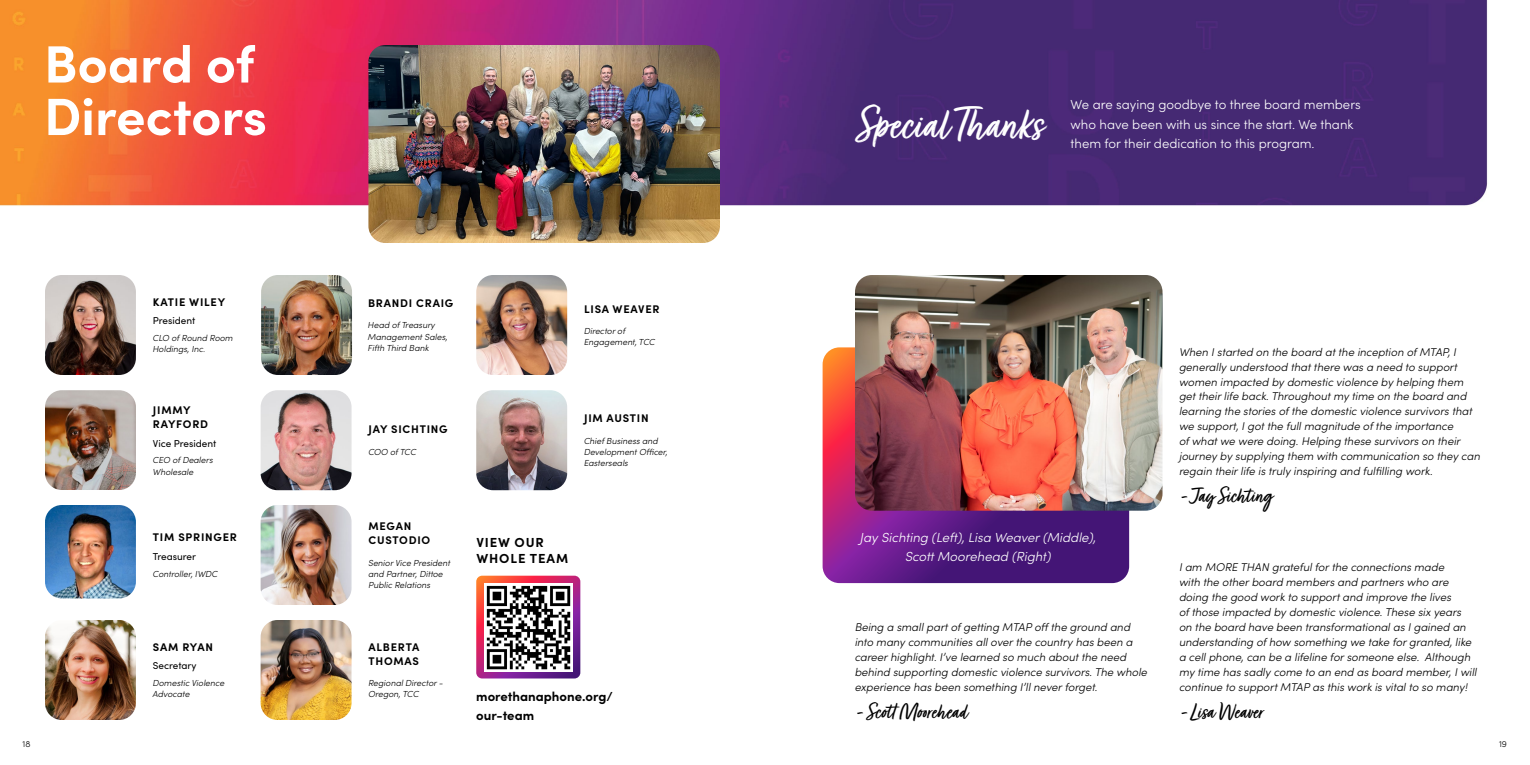
<style>
.page{position:relative;width:1530px;height:765px;background:#fff}
.page>*{position:absolute;margin:0;border:0;box-sizing:border-box;transform-origin:0 0}
.t1{font:700 52.5px/52.5px "Sofia Pro";color:#fff}
.t2{font:50px "Turbinado Pro";color:#fff}
.t3{font:23.75px "Turbinado Pro";color:#000}
.t4{font:300 13.12px/19.4px "Sofia Pro";color:#fff}
.t5{font:italic 300 13.12px/19.4px "Sofia Pro";color:#fff;text-align:center}
.t6{font:700 13.12px/19.4px "Sofia Pro";color:#000}
.t7{font:700 13.12px/16.2px "Sofia Pro";letter-spacing:.07em;color:#000}
.t8{font:italic 300 11.25px/15px "Sofia Pro";color:#000}
.t9{font:700 11.12px/14.1px "Sofia Pro";letter-spacing:.07em;color:#000}
.t10{font:10px "Sofia Pro";color:#000}
.t11{font:italic 300 8.75px/11.2px "Sofia Pro";color:#000}
.t12{font:300 8.75px "Sofia Pro";color:#000}
</style>
<div class="page">
<img style="left:0;top:0;width:1488px;height:706px">
<svg style="left:823px;top:347px;width:306px;height:236px;background:#772177"></svg>
<img style="left:855px;top:275px;width:308px;height:236px">
<img style="left:45px;top:275px;width:91px;height:100px">
<img style="left:45px;top:390px;width:91px;height:100px">
<img style="left:45px;top:505px;width:91px;height:94px">
<img style="left:45px;top:620px;width:91px;height:100px">
<img style="left:261px;top:275px;width:91px;height:100px">
<img style="left:261px;top:390px;width:91px;height:100px">
<img style="left:261px;top:505px;width:91px;height:100px">
<img style="left:261px;top:620px;width:91px;height:100px">
<img style="left:476px;top:275px;width:91px;height:100px">
<img style="left:476px;top:390px;width:91px;height:100px">
<img style="left:368px;top:45px;width:352px;height:198px">
<svg style="left:476px;top:576px;width:104px;height:103px;background:#ba4079"></svg>
<img style="left:484px;top:583px;width:88px;height:88px">
<h1 class="t1" style="left:44px;top:34px;width:225px">Board of<br>Directors</h1>
<p class="t9" style="left:153px;top:294px;width:74px">KATIE WILEY</p>
<p class="t10" style="left:153px;top:313px;width:44px">President</p>
<p class="t11" style="left:153px;top:332px;width:82px">CLO of Round Room<br>Holdings, Inc.</p>
<p class="t9" style="left:153px;top:402px;width:57px">JIMMY<br>RAYFORD</p>
<p class="t10" style="left:153px;top:436px;width:65px">Vice President</p>
<p class="t11" style="left:153px;top:454px;width:62px">CEO of Dealers<br>Wholesale</p>
<p class="t9" style="left:153px;top:529px;width:86px">TIM SPRINGER</p>
<p class="t10" style="left:153px;top:549px;width:45px">Treasurer</p>
<p class="t11" style="left:153px;top:568px;width:67px">Controller, IWDC</p>
<p class="t9" style="left:153px;top:639px;width:62px">SAM RYAN</p>
<p class="t10" style="left:153px;top:658px;width:45px">Secretary</p>
<p class="t11" style="left:153px;top:677px;width:73px">Domestic Violence<br>Advocate</p>
<p class="t9" style="left:368px;top:295px;width:87px">BRANDI CRAIG</p>
<p class="t11" style="left:368px;top:319px;width:81px">Head of Treasury<br>Management Sales,<br>Fifth Third Bank</p>
<p class="t9" style="left:584px;top:301px;width:77px">LISA WEAVER</p>
<p class="t11" style="left:584px;top:325px;width:73px">Director of<br>Engagement, TCC</p>
<p class="t9" style="left:369px;top:422px;width:81px">JAY SICHTING</p>
<p class="t11" style="left:368px;top:446px;width:49px">COO of TCC</p>
<p class="t9" style="left:369px;top:518px;width:63px">MEGAN<br>CUSTODIO</p>
<p class="t11" style="left:368px;top:556px;width:84px">Senior Vice President and Partner, Dittoe<br>Public Relations</p>
<p class="t9" style="left:369px;top:639px;width:52px">ALBERTA<br>THOMAS</p>
<p class="t11" style="left:368px;top:677px;width:76px">Regional Director -<br>Oregon, TCC</p>
<p class="t9" style="left:584px;top:410px;width:66px">JIM AUSTIN</p>
<p class="t11" style="left:584px;top:434px;width:85px">Chief Business and<br>Development Officer,<br>Easterseals</p>
<p class="t7" style="left:476px;top:533px;width:93px">VIEW OUR<br>WHOLE TEAM</p>
<p class="t6" style="left:476px;top:685px;width:138px">morethanaphone.org/ our-team</p>
<h2 class="t2" style="left:855px;top:97px;width:190px">Special Thanks</h2>
<p class="t4" style="left:1071px;top:94px;width:292px">We are saying goodbye to three board members who have been with us since the start. We thank them for their dedication to this program.</p>
<p class="t8" style="left:1179px;top:343px;width:303px">When I started on the board at the inception of MTAP, I generally understood that there was a need to support women impacted by domestic violence by helping them get their life back. Throughout my time on the board and learning the stories of the domestic violence survivors that we support, I got the full magnitude of the importance<br>of what we were doing. Helping these survivors on their journey by supplying them with communication so they can regain their life is truly inspiring and fulfilling work.</p>
<h3 class="t3" style="left:1179px;top:483px;width:95px">- Jay Sichting</h3>
<p class="t5" style="left:860px;top:527px;width:238px">Jay Sichting (Left), Lisa Weaver (Middle),<br>Scott Moorehead (Right)</p>
<p class="t8" style="left:855px;top:619px;width:294px">Being a small part of getting MTAP off the ground and into many communities all over the country has been a career highlight. I’ve learned so much about the need behind supporting domestic violence survivors. The whole experience has been something I’ll never forget.</p>
<h3 class="t3" style="left:855px;top:699px;width:114px">- ScottMoorehead</h3>
<p class="t8" style="left:1179px;top:559px;width:299px">I am MORE THAN grateful for the connections made<br>with the other board members and partners who are doing the good work to support and improve the lives<br>of those impacted by domestic violence. These six years on the board have been transformational as I gained an understanding of how something we take for granted, like a cell phone, can be a lifeline for someone else. Although my time has sadly come to an end as board member, I will continue to support MTAP as this work is vital to so many!</p>
<h3 class="t3" style="left:1179px;top:699px;width:86px">- Lisa Weaver</h3>
<p class="t12" style="left:23px;top:737px;width:10px">18</p>
<p class="t12" style="left:1499px;top:737px;width:9px">19</p>
</div>
